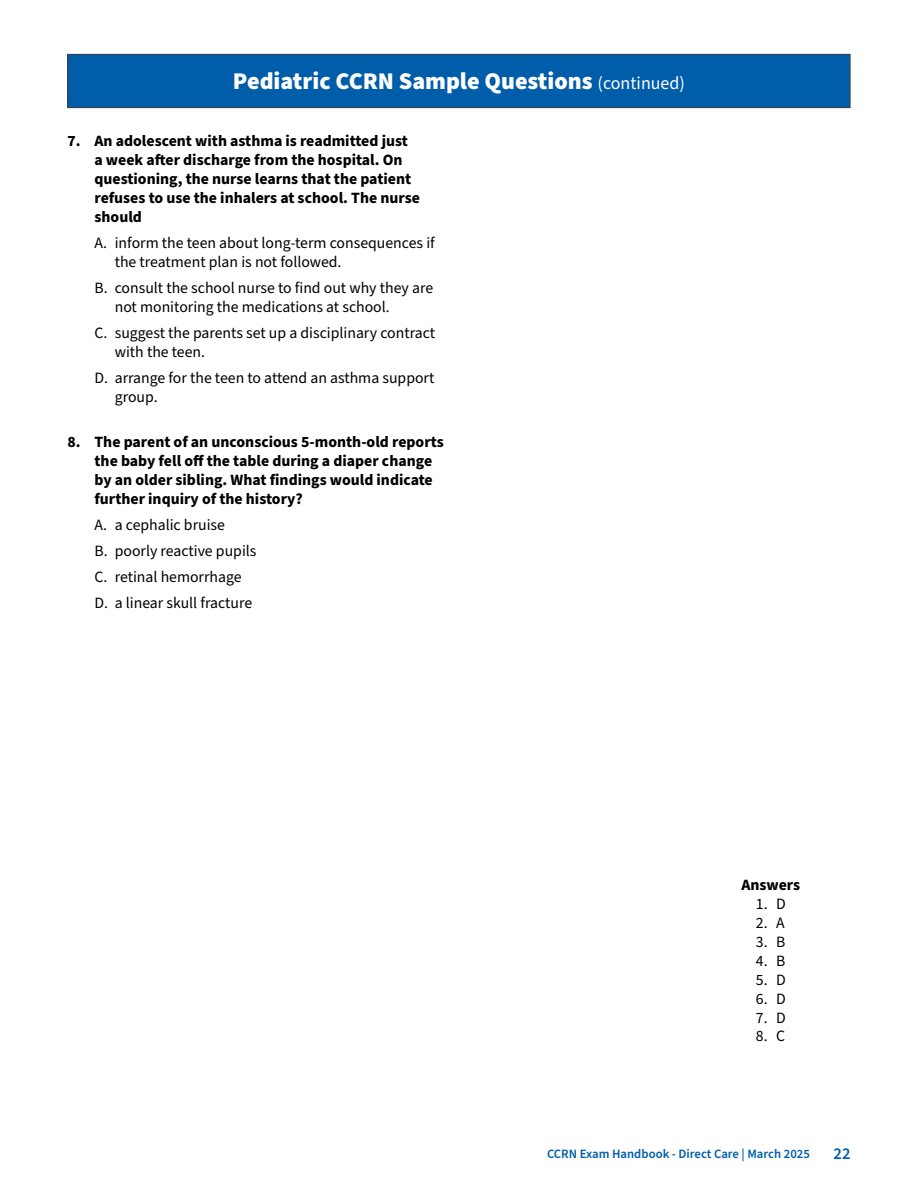
<style>
.page{position:relative;width:918px;height:1188px;background:#fff}
.page>*{position:absolute;margin:0;border:0;box-sizing:border-box;transform-origin:0 0}
.Page_Heading{font:900 24px "Source Sans Pro";color:#fff}
.t1{font:600 16.5px "Source Sans Pro";color:#005daa}
.t2{font:15.75px/19.2px "Source Sans Pro";color:#000}
.t3{font:700 15.75px/19.2px "Source Sans Pro";color:#000}
.t4{font:600 12.75px "Source Sans Pro";color:#005daa}
.s1{font-weight:400;font-size:18px}
</style>
<div class="page">
<div style="left:68px;top:54px;width:782px;height:54px;background:#005daa"></div>
<div style="left:68px;top:54px;width:782px;height:54px;border:1px solid #404040"></div>
<p class="Page_Heading" style="left:233px;top:64px;width:454px">Pediatric CCRN Sample Questions <span class="s1">(continued)</span></p>
<p class="t3" style="left:94px;top:131px;width:327px;text-indent:-27px">7. An adolescent with asthma is readmitted just a week after discharge from the hospital. On questioning, the nurse learns that the patient refuses to use the inhalers at school. The nurse should</p>
<p class="t2" style="left:115px;top:234px;width:322px;text-indent:-20px">A. inform the teen about long-term consequences if the treatment plan is not followed.</p>
<p class="t2" style="left:115px;top:279px;width:320px;text-indent:-20px">B. consult the school nurse to find out why they are not monitoring the medications at school.</p>
<p class="t2" style="left:115px;top:324px;width:322px;text-indent:-20px">C. suggest the parents set up a disciplinary contract with the teen.</p>
<p class="t2" style="left:115px;top:369px;width:321px;text-indent:-20px">D. arrange for the teen to attend an asthma support group.</p>
<p class="t3" style="left:94px;top:433px;width:351px;text-indent:-27px">8. The parent of an unconscious 5-month-old reports the baby fell off the table during a diaper change by an older sibling. What findings would indicate further inquiry of the history?</p>
<p class="t2" style="left:94px;top:516px;width:132px">A. a cephalic bruise</p>
<p class="t2" style="left:94px;top:542px;width:164px">B. poorly reactive pupils</p>
<p class="t2" style="left:94px;top:568px;width:149px">C. retinal hemorrhage</p>
<p class="t2" style="left:94px;top:594px;width:159px">D. a linear skull fracture</p>
<p class="t3" style="left:741px;top:876px;width:60px">Answers</p>
<p class="t2" style="left:756px;top:895px;width:31px">1. D</p>
<p class="t2" style="left:756px;top:914px;width:30px">2. A</p>
<p class="t2" style="left:756px;top:933px;width:31px">3. B</p>
<p class="t2" style="left:756px;top:952px;width:31px">4. B</p>
<p class="t2" style="left:756px;top:970px;width:31px">5. D</p>
<p class="t2" style="left:756px;top:989px;width:31px">6. D</p>
<p class="t2" style="left:756px;top:1008px;width:31px">7. D</p>
<p class="t2" style="left:756px;top:1027px;width:31px">8. C</p>
<p class="t4" style="left:547px;top:1145px;width:264px">CCRN Exam Handbook - Direct Care | March 2025</p>
<p class="t1" style="left:834px;top:1143px;width:18px">22</p>
</div>
